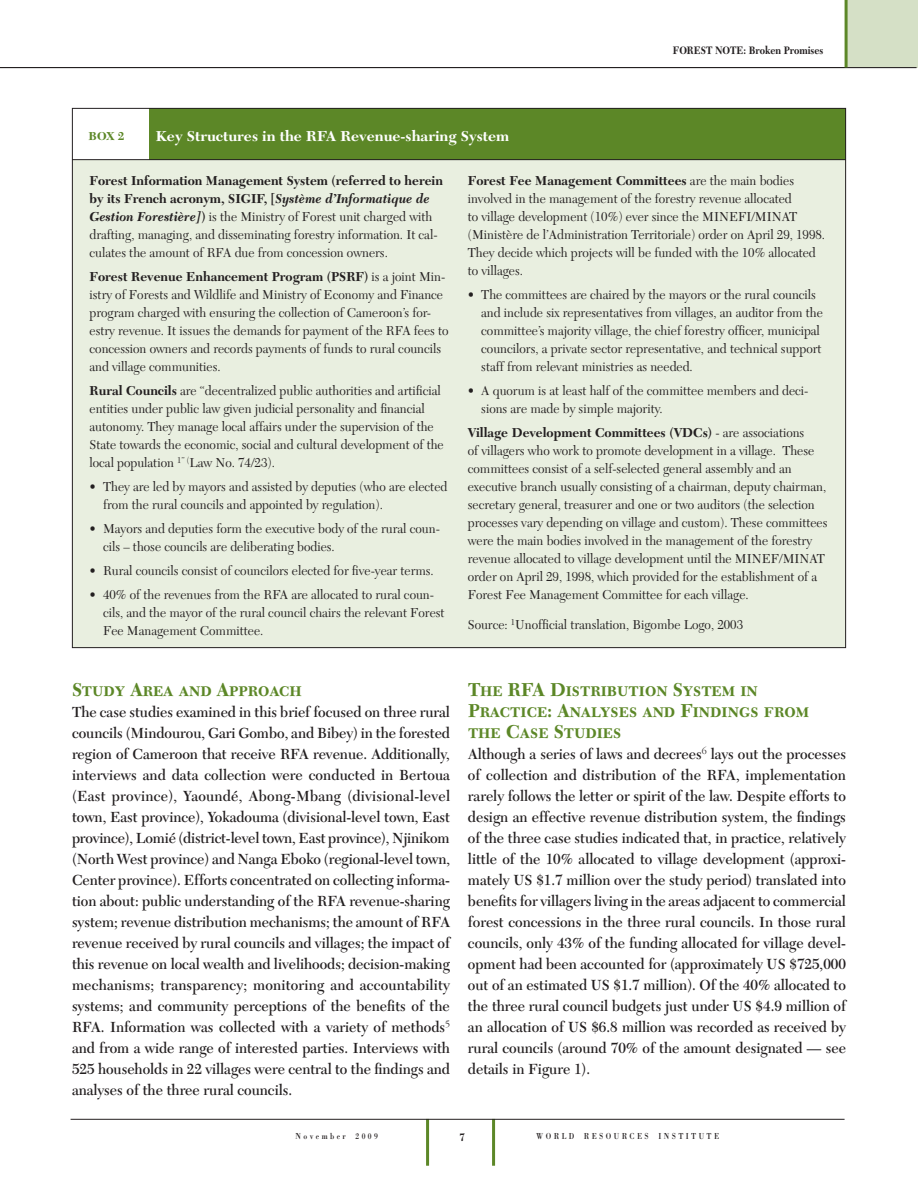
<style>
.page{position:relative;width:918px;height:1188px;background:#fff}
.page>*{position:absolute;margin:0;border:0;box-sizing:border-box;transform-origin:0 0}
.t1{font:19.5px/21px "New Caledonia Bold SC";color:#5c8727;scale:.95 1}
.t2{font:600 15.3px/21px "New Caledonia";color:#231f20;text-align:justify;scale:.95 1}
.t3{font:700 15px "New Caledonia";color:#fff}
.t4{font:13.5px/18px "New Caledonia";color:#231f20;scale:.95 1}
.t5{font:700 12px "New Caledonia";color:#5c8727}
.t6{font:700 11.25px "New Caledonia";color:#231f20;scale:.85 1}
.t7{font:9px "Bodoni Std";letter-spacing:.31em;color:#231f20;scale:.85 1}
.s1{font-weight:700}
.s2{font-weight:700;font-style:italic}
</style>
<div class="page">
<div style="left:848px;top:0;width:70px;height:67px;background:#d5e0c6"></div>
<hr style="left:0;top:67px;width:917px;height:1px;background:#231f20">
<hr style="left:845px;top:0;width:3px;height:67px;background:#5c8727">
<hr style="left:426px;top:1119px;width:3px;height:47px;background:#5c8727">
<hr style="left:492px;top:1119px;width:3px;height:47px;background:#5c8727">
<hr style="left:71px;top:1119px;width:774px;height:1px;background:#231f20">
<div style="left:72px;top:108px;width:773px;height:539px;background:#e9efe0"></div>
<div style="left:72px;top:108px;width:774px;height:51px;background:#5c8727"></div>
<div style="left:72px;top:108px;width:76px;height:51px;background:#fff"></div>
<hr style="left:72px;top:159px;width:774px;height:1px;background:#231f20">
<p class="t6" style="left:673px;top:43px;width:179px">Forest Note: Broken Promises</p>
<p class="t5" style="left:89px;top:129px;width:38px">BO X 2</p>
<p class="t3" style="left:156px;top:127px;width:355px">Key Structures in the RFA Revenue-sharing System</p>
<p class="t4" style="left:90px;top:172px;width:374px"><span class="s1">Forest Information Management System (referred to herein by its French acronym, SIGIF, [</span><span class="s2">Système d’Informatique de Gestion Forestière]</span><span class="s1">)</span> is the Ministry of Forest unit charged with drafting, managing, and disseminating forestry information. It cal&shy;culates the amount of RFA due from concession owners.</p>
<p class="t4" style="left:90px;top:268px;width:380px"><span class="s1">Forest Revenue Enhancement Program (PSRF)</span> is a joint Min&shy;istry of Forests and Wildlife and Ministry of Economy and Finance program charged with ensuring the collection of Cameroon’s for&shy;estry revenue. It issues the demands for payment of the RFA fees to concession owners and records payments of funds to rural councils and village communities.</p>
<p class="t4" style="left:90px;top:382px;width:374px"><span class="s1">Rural Councils</span> are “decentralized public authorities and artificial entities under public law given judicial personality and financial autonomy. They manage local affairs under the supervision of the State towards the economic, social and cultural development of the local population <sup>1”</sup> <sup>(</sup>Law No. 74/23).</p>
<p class="t4" style="left:103px;top:478px;width:364px;text-indent:-14px">• They are led by mayors and assisted by deputies (who are elected from the rural councils and appointed by regulation).</p>
<p class="t4" style="left:103px;top:520px;width:356px;text-indent:-14px">• Mayors and deputies form the executive body of the rural coun&shy;cils – those councils are deliberating bodies.</p>
<p class="t4" style="left:90px;top:562px;width:364px">• Rural councils consist of councilors elected for five-year terms.</p>
<p class="t4" style="left:103px;top:586px;width:361px;text-indent:-14px">• 40% of the revenues from the RFA are allocated to rural coun&shy;cils, and the mayor of the rural council chairs the relevant Forest<br>Fee Management Committee.</p>
<p class="t4" style="left:468px;top:172px;width:378px"><span class="s1">Forest Fee Management Committees</span> are the main bodies involved in the management of the forestry revenue allocated<br>to village development (10%) ever since the MINEFI/MINAT (Ministère de l’Administration Territoriale) order on April 29, 1998.<br>They decide which projects will be funded with the 10% allocated to villages.</p>
<p class="t4" style="left:481px;top:286px;width:361px;text-indent:-14px">• The committees are chaired by the mayors or the rural councils and include six representatives from villages, an auditor from the committee’s majority village, the chief forestry officer, municipal councilors, a private sector representative, and technical support staff from relevant ministries as needed.</p>
<p class="t4" style="left:481px;top:382px;width:346px;text-indent:-14px">• A quorum is at least half of the committee members and deci&shy;sions are made by simple majority.</p>
<p class="t4" style="left:468px;top:424px;width:380px"><span class="s1">Village Development Committees (VDCs)</span> - are associations<br>of villagers who work to promote development in a village. These committees consist of a self-selected general assembly and an executive branch usually consisting of a chairman, deputy chairman, secretary general, treasurer and one or two auditors (the selection processes vary depending on village and custom). These committees were the main bodies involved in the management of the forestry revenue allocated to village development until the MINEF/MINAT order on April 29, 1998, which provided for the establishment of a Forest Fee Management Committee for each village.</p>
<p class="t4" style="left:468px;top:616px;width:291px">Source: <sup>1</sup>Unofficial translation, Bigombe Logo, 2003</p>
<h1 class="t1" style="left:72px;top:679px;width:244px">Study Area and Approach</h1>
<p class="t2" style="left:72px;top:702px;width:400px">The case studies examined in this brief focused on three rural councils (Mindourou, Gari Gombo, and Bibey) in the forested region of Cameroon that receive RFA revenue. Additionally, interviews and data collection were conducted in Bertoua (East province), Yaoundé, Abong-Mbang (divisional-level town, East province), Yokadouma (divisional-level town, East province), Lomié (district-level town, East province), Njinikom (North West province) and Nanga Eboko (regional-level town, Center province). Efforts concentrated on collecting informa&shy;tion about: public understanding of the RFA revenue-sharing system; revenue distribution mechanisms; the amount of RFA revenue received by rural councils and villages; the impact of this revenue on local wealth and livelihoods; decision-making mechanisms; transparency; monitoring and accountability systems; and community perceptions of the benefits of the RFA. Information was collected with a variety of methods<sup>5 </sup>and from a wide range of interested parties. Interviews with 525 households in 22 villages were central to the findings and analyses of the three rural councils.</p>
<h1 class="t1" style="left:468px;top:679px;width:361px">The RFA Distribution System in<br>Practice: Analyses and Findings from the Case Studies</h1>
<p class="t2" style="left:468px;top:744px;width:399px">Although a series of laws and decrees<sup>6</sup> lays out the processes of collection and distribution of the RFA, implementation rarely follows the letter or spirit of the law. Despite efforts to design an effective revenue distribution system, the findings of the three case studies indicated that, in practice, relatively little of the 10% allocated to village development (approxi&shy;mately US $1.7 million over the study period) translated into benefits for villagers living in the areas adjacent to commercial forest concessions in the three rural councils. In those rural councils, only 43% of the funding allocated for village devel&shy;opment had been accounted for (approximately US $725,000 out of an estimated US $1.7 million). Of the 40% allocated to the three rural council budgets just under US $4.9 million of an allocation of US $6.8 million was recorded as received by rural councils (around 70% of the amount designated — see details in Figure 1).</p>
<p class="t7" style="left:296px;top:1131px;width:98px">NOVEMBER 2009</p>
<p class="t6" style="left:459px;top:1131px;width:8px">7</p>
<p class="t7" style="left:536px;top:1131px;width:217px">WORLD RESOURCES INSTITUTE</p>
</div>
